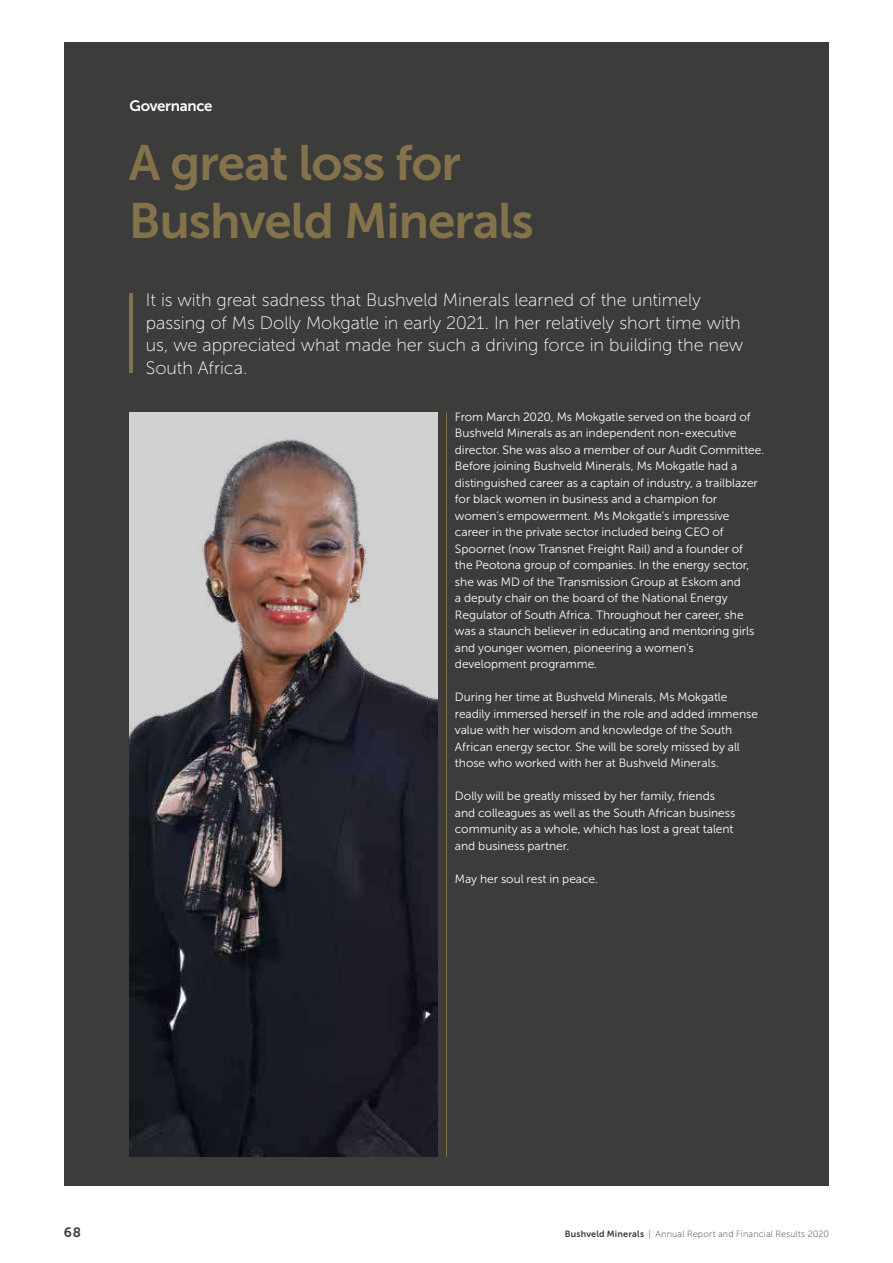
<style>
.page{position:relative;width:893px;height:1263px;background:#fff}
.page>*{position:absolute;margin:0;border:0;box-sizing:border-box;transform-origin:0 0}
.t1{font:49.5px/58.5px "Museo Sans 700";letter-spacing:-.02em;color:#84724a}
.t2{font:18px/22.5px "Museo Sans 100";letter-spacing:-.005em;color:#fff}
.t3{font:15px "Museo Sans 700";letter-spacing:-.015em;color:#fff}
.t4{font:13.5px "Museo Sans 700";color:#3c3c3b}
.t5{font:12px/16.5px "Museo Sans 300";letter-spacing:-.005em;color:#fff}
.t6{font:9px "Museo Sans 100";letter-spacing:.025em;color:#3c3c3b}
.s1{font-family:"Museo Sans 700"}
</style>
<div class="page">
<div style="left:64px;top:43px;width:765px;height:1143px;background:#3c3c3b"></div>
<img style="left:129px;top:412px;width:309px;height:745px">
<hr style="left:446px;top:412px;width:1px;height:745px;background:#84724a">
<hr style="left:129px;top:293px;width:4px;height:80px;background:#84724a">
<p class="t3" style="left:129px;top:97px;width:85px">Governance</p>
<h1 class="t1" style="left:129px;top:133px;width:407px">A great loss for<br>Bushveld Minerals</h1>
<h2 class="t2" style="left:146px;top:289px;width:599px">It is with great sadness that Bushveld Minerals learned of the untimely passing of Ms Dolly Mokgatle in early 2021. In her relatively short time with us, we appreciated what made her such a driving force in building the new South Africa.</h2>
<p class="t5" style="left:455px;top:409px;width:311px">From March 2020, Ms Mokgatle served on the board of Bushveld Minerals as an independent non-executive director. She was also a member of our Audit Committee.<br>Before joining Bushveld Minerals, Ms Mokgatle had a distinguished career as a captain of industry, a trailblazer for black women in business and a champion for women’s empowerment. Ms Mokgatle’s impressive career in the private sector included being CEO of Spoornet (now Transnet Freight Rail) and a founder of<br>the Peotona group of companies. In the energy sector, she was MD of the Transmission Group at Eskom and<br>a deputy chair on the board of the National Energy Regulator of South Africa. Throughout her career, she was a staunch believer in educating and mentoring girls and younger women, pioneering a women‘s development programme.</p>
<p class="t5" style="left:455px;top:689px;width:304px">During her time at Bushveld Minerals, Ms Mokgatle readily immersed herself in the role and added immense value with her wisdom and knowledge of the South African energy sector. She will be sorely missed by all those who worked with her at Bushveld Minerals.</p>
<p class="t5" style="left:455px;top:788px;width:282px">Dolly will be greatly missed by her family, friends and colleagues as well as the South African business community as a whole, which has lost a great talent and business partner.</p>
<p class="t5" style="left:455px;top:871px;width:145px">May her soul rest in peace.</p>
<p class="t4" style="left:64px;top:1224px;width:19px">68</p>
<p class="t6" style="left:565px;top:1229px;width:266px"><span class="s1">Bushveld Minerals</span> | Annual Report and Financial Results 2020</p>
</div>
